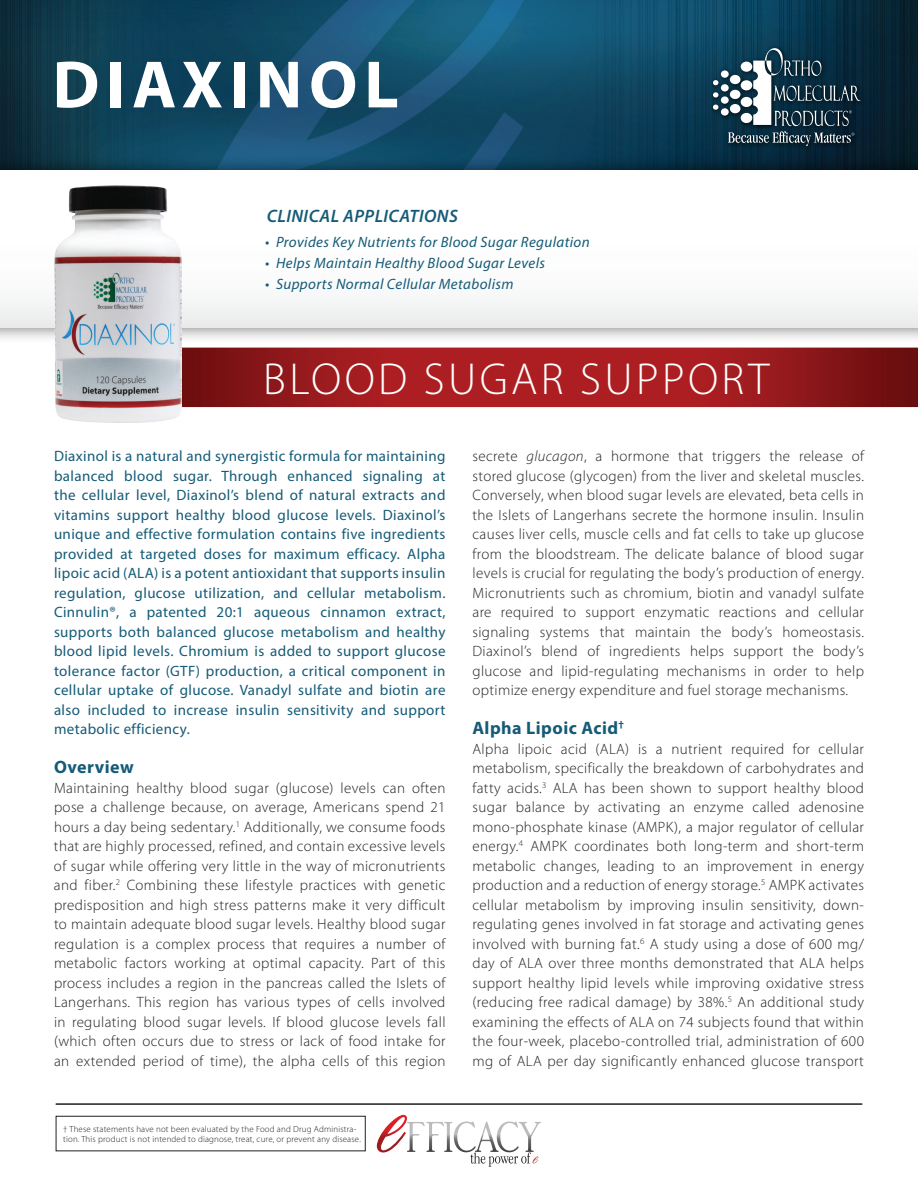
<style>
.page{position:relative;width:918px;height:1188px;background:#fff}
.page>*{position:absolute;margin:0;border:0;box-sizing:border-box;transform-origin:0 0}
.t1{font:700 67.5px "Myriad Pro";letter-spacing:.1em;color:#fff}
.t2{font:300 45px "Myriad Pro";letter-spacing:.075em;color:#fff}
.t3{font:700 18px "Myriad Pro";letter-spacing:.025em;color:#155b77}
.t4{font:italic 600 18px "Myriad Pro";letter-spacing:.025em;color:#155b77}
.t5{font:300 15px/19.5px "Myriad Pro";letter-spacing:.025em;color:#231f20;text-align:justify}
.t6{font:15px/19.5px "Myriad Pro";letter-spacing:.025em;color:#155b77;text-align:justify}
.t7{font:italic 15px "Myriad Pro";letter-spacing:.025em;color:#155b77}
.t8{font:300 8.85px/10.6px "Myriad Pro";letter-spacing:.02em;color:#231f20}
.s1{font-style:italic}
</style>
<div class="page">
<img style="left:0;top:0;width:918px;height:148px">
<img style="left:0;top:148px;width:918px;height:191px">
<div style="left:0;top:170px;width:918px;height:158px;background:#fff"></div>
<img style="left:97px;top:311px;width:821px;height:112px">
<img style="left:708px;top:43px;width:160px;height:111px">
<div style="left:721px;top:70px;width:8px;height:8px;background:#fff;border-radius:50%"></div>
<div style="left:721px;top:84px;width:8px;height:8px;background:#fff;border-radius:50%"></div>
<div style="left:721px;top:96px;width:8px;height:8px;background:#fff;border-radius:50%"></div>
<div style="left:721px;top:108px;width:8px;height:8px;background:#fff;border-radius:50%"></div>
<svg style="left:713px;top:80px;width:5px;height:5px"></svg>
<svg style="left:713px;top:92px;width:5px;height:6px"></svg>
<svg style="left:713px;top:105px;width:5px;height:5px"></svg>
<svg style="left:728px;top:48px;width:133px;height:98px;background:#3c5563"></svg>
<svg style="left:377px;top:1115px;width:164px;height:52px"></svg>
<hr style="left:56px;top:1103px;width:806px;height:2px;background:#211e1e">
<div style="left:56px;top:1116px;width:310px;height:35px;border:1px solid #231f20"></div>
<img style="left:54px;top:186px;width:127px;height:236px">
<h1 class="t1" style="left:52px;top:41px;width:348px">DIAXINOL</h1>
<p class="t4" style="left:267px;top:205px;width:193px">CLINICAL APPLICATIONS</p>
<p class="t7" style="left:265px;top:232px;width:326px">• Provides Key Nutrients for Blood Sugar Regulation</p>
<p class="t7" style="left:265px;top:253px;width:281px">• Helps Maintain Healthy Blood Sugar Levels</p>
<p class="t7" style="left:265px;top:274px;width:250px">• Supports Normal Cellular Metabolism</p>
<h2 class="t2" style="left:263px;top:352px;width:508px">BLOOD SUGAR SUPPORT</h2>
<p class="t6" style="left:54px;top:446px;width:393px">Diaxinol is a natural and synergistic formula for maintaining balanced blood sugar. Through enhanced signaling at the cellular level, Diaxinol’s blend of natural extracts and vitamins support healthy blood glucose levels. Diaxinol’s unique and effective formulation contains five ingredients provided at targeted doses for maximum efficacy. Alpha lipoic acid (ALA) is a potent antioxidant that supports insulin regulation, glucose utilization, and cellular metabolism.<br>Cinnulin®, a patented 20:1 aqueous cinnamon extract, supports both balanced glucose metabolism and healthy blood lipid levels. Chromium is added to support glucose tolerance factor (GTF) production, a critical component in cellular uptake of glucose. Vanadyl sulfate and biotin are also included to increase insulin sensitivity and support metabolic efficiency.</p>
<p class="t3" style="left:54px;top:755px;width:81px">Overview</p>
<p class="t5" style="left:54px;top:778px;width:393px">Maintaining healthy blood sugar (glucose) levels can often pose a challenge because, on average, Americans spend 21 hours a day being sedentary.<sup>1</sup> Additionally, we consume foods that are highly processed, refined, and contain excessive levels of sugar while offering very little in the way of micronutrients and fiber.<sup>2</sup> Combining these lifestyle practices with genetic predisposition and high stress patterns make it very difficult to maintain adequate blood sugar levels. Healthy blood sugar regulation is a complex process that requires a number of metabolic factors working at optimal capacity. Part of this process includes a region in the pancreas called the Islets of Langerhans. This region has various types of cells involved in regulating blood sugar levels. If blood glucose levels fall (which often occurs due to stress or lack of food intake for an extended period of time), the alpha cells of this region</p>
<p class="t8" style="left:63px;top:1123px;width:299px">† These statements have not been evaluated by the Food and Drug Administra&shy;tion. This product is not intended to diagnose, treat, cure, or prevent any disease.</p>
<p class="t5" style="left:473px;top:446px;width:393px">secrete <span class="s1">glucagon</span>, a hormone that triggers the release of stored glucose (glycogen) from the liver and skeletal muscles.<br>Conversely, when blood sugar levels are elevated, beta cells in the Islets of Langerhans secrete the hormone insulin. Insulin causes liver cells, muscle cells and fat cells to take up glucose from the bloodstream. The delicate balance of blood sugar levels is crucial for regulating the body’s production of energy.<br>Micronutrients such as chromium, biotin and vanadyl sulfate are required to support enzymatic reactions and cellular signaling systems that maintain the body’s homeostasis.<br>Diaxinol’s blend of ingredients helps support the body’s glucose and lipid-regulating mechanisms in order to help optimize energy expenditure and fuel storage mechanisms.</p>
<p class="t3" style="left:472px;top:716px;width:153px">Alpha Lipoic Acid<sup>†</sup></p>
<p class="t5" style="left:472px;top:739px;width:393px">Alpha lipoic acid (ALA) is a nutrient required for cellular metabolism, specifically the breakdown of carbohydrates and fatty acids.<sup>3</sup> ALA has been shown to support healthy blood sugar balance by activating an enzyme called adenosine mono-phosphate kinase (AMPK), a major regulator of cellular energy.<sup>4</sup> AMPK coordinates both long-term and short-term metabolic changes, leading to an improvement in energy production and a reduction of energy storage.<sup>5</sup> AMPK activates cellular metabolism by improving insulin sensitivity, down&shy;regulating genes involved in fat storage and activating genes involved with burning fat.<sup>6</sup> A study using a dose of 600 mg/ day of ALA over three months demonstrated that ALA helps support healthy lipid levels while improving oxidative stress (reducing free radical damage) by 38%.<sup>5</sup> An additional study examining the effects of ALA on 74 subjects found that within the four-week, placebo-controlled trial, administration of 600 mg of ALA per day significantly enhanced glucose transport</p>
</div>
